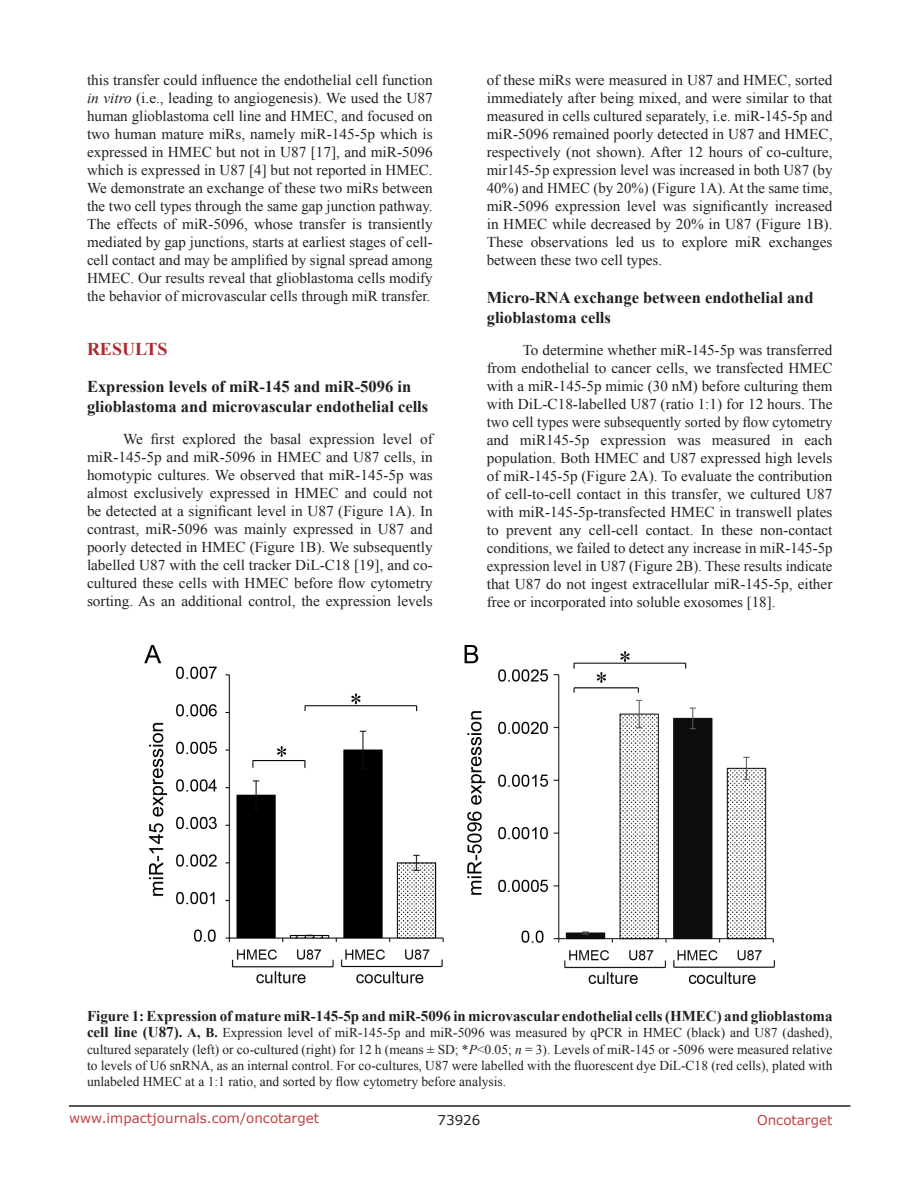
<style>
.page{position:relative;width:918px;height:1188px;background:#fff}
.page>*{position:absolute;margin:0;border:0;box-sizing:border-box;transform-origin:0 0}
.Heading{font:700 18px "Times New Roman";color:#ac2b31}
.SubHeading{font:700 16.5px/19.8px "Times New Roman";color:#231f20}
.BodyText{font:15px/18px "Times New Roman";color:#231f20;text-align:justify}
.figuretext{font:700 15px "Times New Roman";color:#231f20}
.figuretext-2{font:13.5px/16.2px "Times New Roman";color:#231f20;text-align:justify}
.t1{font:13.5px "Verdana";color:#c24141}
.t2{font:13.5px "Verdana";color:#231f20}
.s1{font-style:italic}
.s2{font-weight:700;font-size:15px}
.s3{font-weight:700}
</style>
<div class="page">
<hr style="left:69px;top:1105px;width:781px;height:2px;background:#231f20">
<img style="left:145px;top:646px;width:630px;height:338px">
<p class="BodyText" style="left:87px;top:71px;width:347px">this transfer could influence the endothelial cell function <span class="s1">in vitro</span> (i.e., leading to angiogenesis). We used the U87 human glioblastoma cell line and HMEC, and focused on two human mature miRs, namely miR-145-5p which is expressed in HMEC but not in U87 [17], and miR-5096 which is expressed in U87 [4] but not reported in HMEC.<br>We demonstrate an exchange of these two miRs between the two cell types through the same gap junction pathway.<br>The effects of miR-5096, whose transfer is transiently mediated by gap junctions, starts at earliest stages of cell&shy;cell contact and may be amplified by signal spread among HMEC. Our results reveal that glioblastoma cells modify the behavior of microvascular cells through miR transfer.</p>
<p class="Heading" style="left:87px;top:336px;width:82px">RESULTS</p>
<p class="SubHeading" style="left:87px;top:376px;width:343px">Expression levels of miR-145 and miR-5096 in glioblastoma and microvascular endothelial cells</p>
<p class="BodyText" style="left:87px;top:429px;width:347px;text-indent:36px">We first explored the basal expression level of miR-145-5p and miR-5096 in HMEC and U87 cells, in homotypic cultures. We observed that miR-145-5p was almost exclusively expressed in HMEC and could not be detected at a significant level in U87 (Figure 1A). In contrast, miR-5096 was mainly expressed in U87 and poorly detected in HMEC (Figure 1B). We subsequently labelled U87 with the cell tracker DiL-C18 [19], and co&shy;cultured these cells with HMEC before flow cytometry sorting. As an additional control, the expression levels</p>
<p class="BodyText" style="left:487px;top:71px;width:347px">of these miRs were measured in U87 and HMEC, sorted immediately after being mixed, and were similar to that measured in cells cultured separately, i.e. miR-145-5p and miR-5096 remained poorly detected in U87 and HMEC, respectively (not shown). After 12 hours of co-culture, mir145-5p expression level was increased in both U87 (by 40%) and HMEC (by 20%) (Figure 1A). At the same time, miR-5096 expression level was significantly increased in HMEC while decreased by 20% in U87 (Figure 1B).<br>These observations led us to explore miR exchanges between these two cell types.</p>
<p class="SubHeading" style="left:487px;top:287px;width:328px">Micro-RNA exchange between endothelial and glioblastoma cells</p>
<p class="BodyText" style="left:487px;top:340px;width:347px;text-indent:36px">To determine whether miR-145-5p was transferred from endothelial to cancer cells, we transfected HMEC with a miR-145-5p mimic (30 nM) before culturing them with DiL-C18-labelled U87 (ratio 1:1) for 12 hours. The two cell types were subsequently sorted by flow cytometry and miR145-5p expression was measured in each population. Both HMEC and U87 expressed high levels of miR-145-5p (Figure 2A). To evaluate the contribution of cell-to-cell contact in this transfer, we cultured U87 with miR-145-5p-transfected HMEC in transwell plates to prevent any cell-cell contact. In these non-contact conditions, we failed to detect any increase in miR-145-5p expression level in U87 (Figure 2B). These results indicate that U87 do not ingest extracellular miR-145-5p, either free or incorporated into soluble exosomes [18].</p>
<p class="figuretext" style="left:87px;top:1006px;width:747px">Figure 1: Expression of mature miR-145-5p and miR-5096 in microvascular endothelial cells (HMEC) and glioblastoma</p>
<p class="figuretext-2" style="left:87px;top:1024px;width:747px"><span class="s2">cell line (U87).</span> <span class="s3">A, B.</span> Expression level of miR-145-5p and miR-5096 was measured by qPCR in HMEC (black) and U87 (dashed), cultured separately (left) or co-cultured (right) for 12 h (means ± SD; *<span class="s1">P</span>&lt;0.05; <span class="s1">n</span> = 3). Levels of miR-145 or -5096 were measured relative to levels of U6 snRNA, as an internal control. For co-cultures, U87 were labelled with the fluorescent dye DiL-C18 (red cells), plated with unlabeled HMEC at a 1:1 ratio, and sorted by flow cytometry before analysis.</p>
<p class="t1" style="left:69px;top:1109px;width:252px">www.impactjournals.com/oncotarget</p>
<p class="t2" style="left:438px;top:1111px;width:44px">73926</p>
<p class="t1" style="left:757px;top:1111px;width:77px">Oncotarget</p>
</div>
